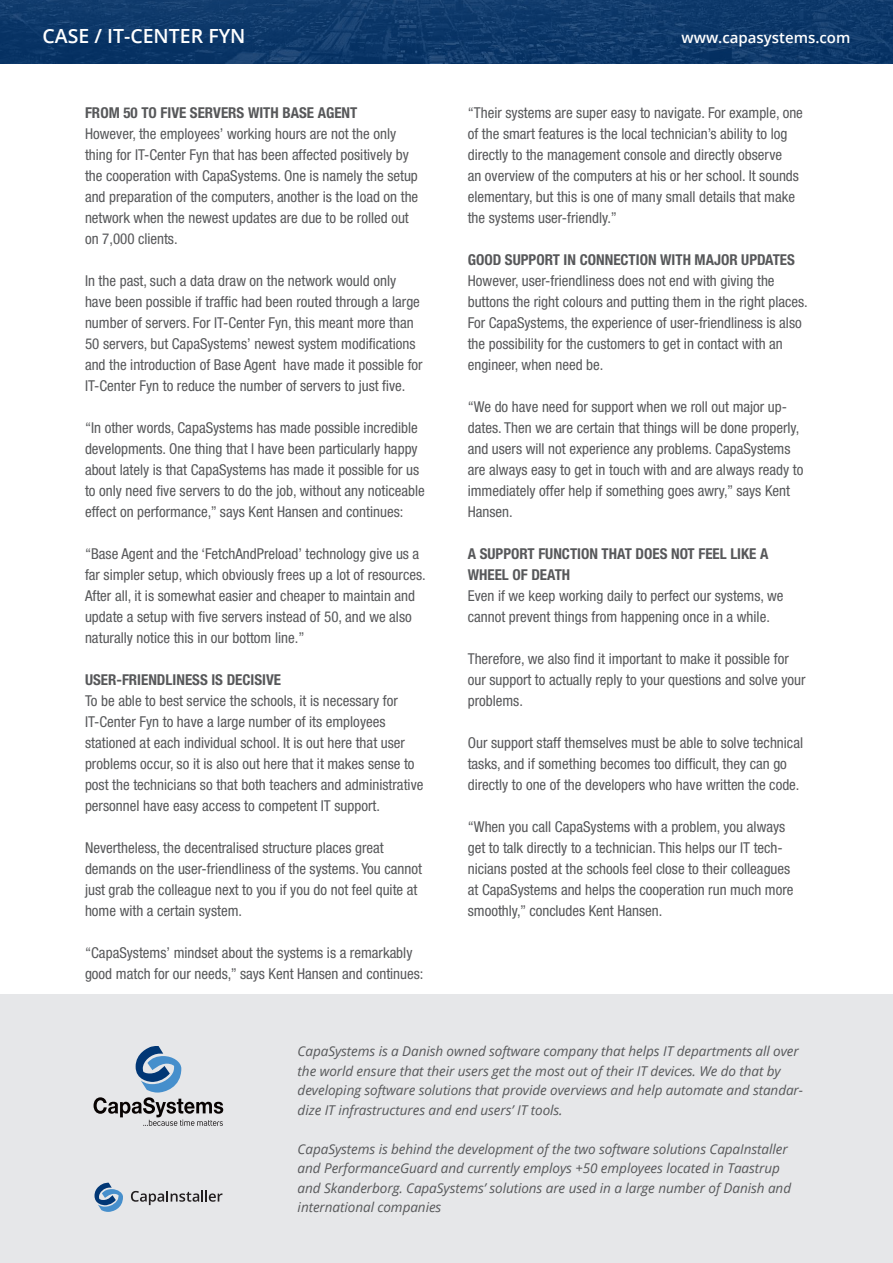
<style>
.page{position:relative;width:893px;height:1263px;background:#fff}
.page>*{position:absolute;margin:0;border:0;box-sizing:border-box;transform-origin:0 0}
.t1{font:600 19.5px "Open Sans";color:#fff}
.brødtekst{font:condensed 15px/21px "Helvetica Neue LT Std";color:#57585a}
._02_Overskrift_brød{font:700 condensed 15px/21px "Helvetica Neue LT Std";color:#57585a}
.t2{font:600 15px "Open Sans";color:#fff}
.brødtekst-2{font:italic 13.5px/19.5px "Open Sans";letter-spacing:-.005em;color:#57585a}
</style>
<div class="page">
<svg style="left:0;top:0;width:893px;height:64px;background:#0f396b"></svg>
<div style="left:0;top:994px;width:893px;height:269px;background:#e6e7e9"></div>
<svg style="left:94px;top:1046px;width:129px;height:80px"></svg>
<svg style="left:95px;top:1183px;width:28px;height:29px"></svg>
<svg style="left:131px;top:1190px;width:92px;height:15px"></svg>
<h1 class="t1" style="left:43px;top:22px;width:205px">CASE / IT-CENTER FYN</h1>
<p class="t2" style="left:681px;top:27px;width:170px">www.capasystems.com</p>
<p class="_02_Overskrift_brød" style="left:85px;top:102px;width:274px">FROM 50 TO FIVE SERVERS WITH BASE AGENT</p>
<p class="brødtekst" style="left:85px;top:123px;width:335px">However, the employees’ working hours are not the only thing for IT-Center Fyn that has been affected positively by the cooperation with CapaSystems. One is namely the setup and preparation of the computers, another is the load on the network when the newest updates are due to be rolled out on 7,000 clients.</p>
<p class="brødtekst" style="left:85px;top:270px;width:339px">In the past, such a data draw on the network would only have been possible if traffic had been routed through a large number of servers. For IT-Center Fyn, this meant more than 50 servers, but CapaSystems’ newest system modifications and the introduction of Base Agent have made it possible for IT-Center Fyn to reduce the number of servers to just five.</p>
<p class="brødtekst" style="left:85px;top:417px;width:341px">“In other words, CapaSystems has made possible incredible developments. One thing that I have been particularly happy about lately is that CapaSystems has made it possible for us to only need five servers to do the job, without any noticeable effect on performance,” says Kent Hansen and continues:</p>
<p class="brødtekst" style="left:85px;top:543px;width:342px">“Base Agent and the ‘FetchAndPreload’ technology give us a far simpler setup, which obviously frees up a lot of resources.<br>After all, it is somewhat easier and cheaper to maintain and update a setup with five servers instead of 50, and we also naturally notice this in our bottom line.”</p>
<p class="_02_Overskrift_brød" style="left:85px;top:669px;width:198px">USER-FRIENDLINESS IS DECISIVE</p>
<p class="brødtekst" style="left:85px;top:690px;width:340px">To be able to best service the schools, it is necessary for IT-Center Fyn to have a large number of its employees stationed at each individual school. It is out here that user problems occur, so it is also out here that it makes sense to post the technicians so that both teachers and administrative personnel have easy access to competent IT support.</p>
<p class="brødtekst" style="left:85px;top:837px;width:338px">Nevertheless, the decentralised structure places great demands on the user-friendliness of the systems. You cannot just grab the colleague next to you if you do not feel quite at home with a certain system.</p>
<p class="brødtekst" style="left:85px;top:942px;width:340px">“CapaSystems’ mindset about the systems is a remarkably good match for our needs,” says Kent Hansen and continues:</p>
<p class="brødtekst" style="left:468px;top:102px;width:337px">“Their systems are super easy to navigate. For example, one of the smart features is the local technician’s ability to log directly to the management console and directly observe<br>an overview of the computers at his or her school. It sounds elementary, but this is one of many small details that make the systems user-friendly.”</p>
<p class="_02_Overskrift_brød" style="left:468px;top:249px;width:329px">GOOD SUPPORT IN CONNECTION WITH MAJOR UPDATES</p>
<p class="brødtekst" style="left:468px;top:270px;width:342px">However, user-friendliness does not end with giving the buttons the right colours and putting them in the right places.<br>For CapaSystems, the experience of user-friendliness is also the possibility for the customers to get in contact with an engineer, when need be.</p>
<p class="brødtekst" style="left:468px;top:396px;width:337px">“We do have need for support when we roll out major up&shy;dates. Then we are certain that things will be done properly, and users will not experience any problems. CapaSystems are always easy to get in touch with and are always ready to immediately offer help if something goes awry,” says Kent Hansen.</p>
<p class="_02_Overskrift_brød" style="left:468px;top:543px;width:302px">A SUPPORT FUNCTION THAT DOES NOT FEEL LIKE A<br>WHEEL OF DEATH</p>
<p class="brødtekst" style="left:468px;top:585px;width:317px">Even if we keep working daily to perfect our systems, we cannot prevent things from happening once in a while.</p>
<p class="brødtekst" style="left:468px;top:648px;width:339px">Therefore, we also find it important to make it possible for our support to actually reply to your questions and solve your problems.</p>
<p class="brødtekst" style="left:468px;top:732px;width:337px">Our support staff themselves must be able to solve technical tasks, and if something becomes too difficult, they can go directly to one of the developers who have written the code.</p>
<p class="brødtekst" style="left:468px;top:816px;width:327px">“When you call CapaSystems with a problem, you always get to talk directly to a technician. This helps our IT tech&shy;nicians posted at the schools feel close to their colleagues at CapaSystems and helps the cooperation run much more smoothly,” concludes Kent Hansen.</p>
<p class="brødtekst-2" style="left:298px;top:1041px;width:507px">CapaSystems is a Danish owned software company that helps IT departments all over the world ensure that their users get the most out of their IT devices. We do that by developing software solutions that provide overviews and help automate and standar&shy;dize IT infrastructures and end users’ IT tools.</p>
<p class="brødtekst-2" style="left:298px;top:1139px;width:495px">CapaSystems is behind the development of the two software solutions CapaInstaller and PerformanceGuard and currently employs +50 employees located in Taastrup and Skanderborg. CapaSystems’ solutions are used in a large number of Danish and international companies</p>
</div>
